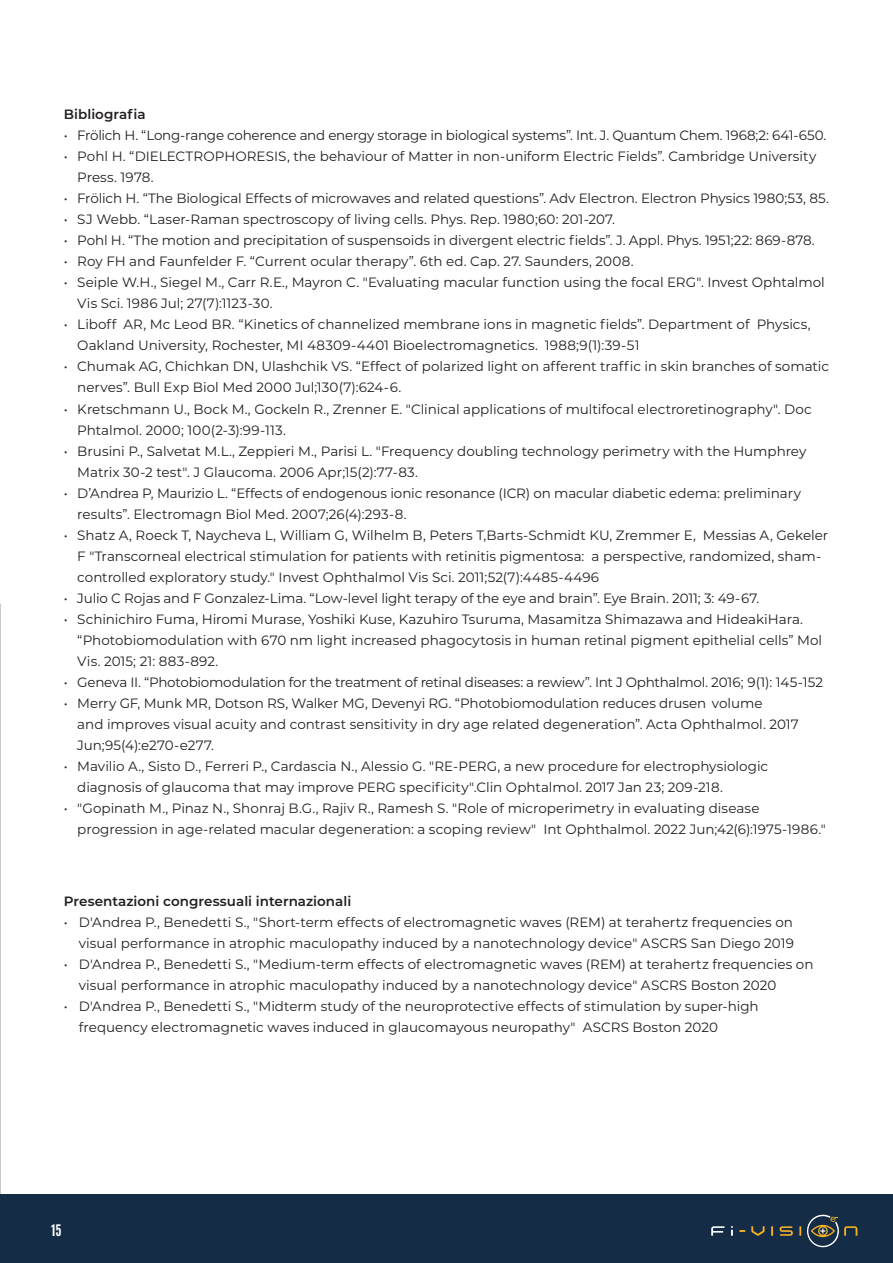
<style>
.page{position:relative;width:893px;height:1263px;background:#fff}
.page>*{position:absolute;margin:0;border:0;box-sizing:border-box;transform-origin:0 0}
.t1{font:13.5px/21px "Montserrat";color:#231f20}
.t2{font:13.5px "Montserrat";letter-spacing:-.02em;color:#231f20}
.t3{font:600 13.5px "Montserrat";color:#231f20}
.t4{font:13.5px "Antonio";color:#fff}
</style>
<div class="page">
<div style="left:0;top:1195px;width:893px;height:68px;background:#152c46"></div>
<svg style="left:711px;top:1226px;width:13px;height:10px"></svg>
<svg style="left:739px;top:1230px;width:6px;height:2px"></svg>
<svg style="left:751px;top:1226px;width:14px;height:10px"></svg>
<svg style="left:771px;top:1226px;width:2px;height:10px"></svg>
<svg style="left:780px;top:1226px;width:13px;height:10px"></svg>
<svg style="left:731px;top:1226px;width:2px;height:10px"></svg>
<svg style="left:799px;top:1214px;width:58px;height:34px"></svg>
<p class="t3" style="left:64px;top:105px;width:83px">Bibliografia</p>
<p class="t2" style="left:64px;top:126px;width:764px">• Frölich H. “Long-range coherence and energy storage in biological systems”. Int. J. Quantum Chem. 1968;2: 641-650.</p>
<p class="t1" style="left:77px;top:146px;width:740px;text-indent:-14px">• Pohl H. “DIELECTROPHORESIS, the behaviour of Matter in non-uniform Electric Fields”. Cambridge University<br>Press. 1978.</p>
<p class="t1" style="left:64px;top:188px;width:767px">• Frölich H. “The Biological Effects of microwaves and related questions”. Adv Electron. Electron Physics 1980;53, 85.</p>
<p class="t1" style="left:64px;top:209px;width:553px">• SJ Webb. “Laser-Raman spectroscopy of living cells. Phys. Rep. 1980;60: 201-207.</p>
<p class="t1" style="left:64px;top:230px;width:752px">• Pohl H. “The motion and precipitation of suspensoids in divergent electric fields”. J. Appl. Phys. 1951;22: 869-878.</p>
<p class="t1" style="left:64px;top:251px;width:571px">• Roy FH and Faunfelder F. “Current ocular therapy”. 6th ed. Cap. 27. Saunders, 2008.</p>
<p class="t1" style="left:77px;top:272px;width:749px;text-indent:-14px">• Seiple W.H., Siegel M., Carr R.E., Mayron C. "Evaluating macular function using the focal ERG". Invest Ophtalmol<br>Vis Sci. 1986 Jul; 27(7):1123-30.</p>
<p class="t1" style="left:77px;top:314px;width:735px;text-indent:-14px">• Liboff AR, Mc Leod BR. “Kinetics of channelized membrane ions in magnetic fields”. Department of Physics,<br>Oakland University, Rochester, MI 48309-4401 Bioelectromagnetics. 1988;9(1):39-51</p>
<p class="t1" style="left:77px;top:356px;width:753px;text-indent:-14px">• Chumak AG, Chichkan DN, Ulashchik VS. “Effect of polarized light on afferent traffic in skin branches of somatic nerves”. Bull Exp Biol Med 2000 Jul;130(7):624-6.</p>
<p class="t1" style="left:77px;top:398px;width:736px;text-indent:-14px">• Kretschmann U., Bock M., Gockeln R., Zrenner E. "Clinical applications of multifocal electroretinography". Doc<br>Phtalmol. 2000; 100(2-3):99-113.</p>
<p class="t1" style="left:77px;top:440px;width:731px;text-indent:-14px">• Brusini P., Salvetat M.L., Zeppieri M., Parisi L. "Frequency doubling technology perimetry with the Humphrey<br>Matrix 30-2 test". J Glaucoma. 2006 Apr;15(2):77-83.</p>
<p class="t1" style="left:77px;top:482px;width:725px;text-indent:-14px">• D’Andrea P, Maurizio L. “Effects of endogenous ionic resonance (ICR) on macular diabetic edema: preliminary results”. Electromagn Biol Med. 2007;26(4):293-8.</p>
<p class="t1" style="left:77px;top:524px;width:753px;text-indent:-14px">• Shatz A, Roeck T, Naycheva L, William G, Wilhelm B, Peters T,Barts-Schmidt KU, Zremmer E, Messias A, Gekeler<br>F "Transcorneal electrical stimulation for patients with retinitis pigmentosa: a perspective, randomized, sham&shy;controlled exploratory study." Invest Ophthalmol Vis Sci. 2011;52(7):4485-4496</p>
<p class="t1" style="left:64px;top:587px;width:697px">• Julio C Rojas and F Gonzalez-Lima. “Low-level light terapy of the eye and brain”. Eye Brain. 2011; 3: 49-67.</p>
<p class="t1" style="left:77px;top:608px;width:746px;text-indent:-14px">• Schinichiro Fuma, Hiromi Murase, Yoshiki Kuse, Kazuhiro Tsuruma, Masamitza Shimazawa and HideakiHara. “Photobiomodulation with 670 nm light increased phagocytosis in human retinal pigment epithelial cells” Mol<br>Vis. 2015; 21: 883-892.</p>
<p class="t2" style="left:64px;top:672px;width:761px">• Geneva II. “Photobiomodulation for the treatment of retinal diseases: a rewiew”. Int J Ophthalmol. 2016; 9(1): 145-152</p>
<p class="t1" style="left:77px;top:692px;width:723px;text-indent:-14px">• Merry GF, Munk MR, Dotson RS, Walker MG, Devenyi RG. “Photobiomodulation reduces drusen volume<br>and improves visual acuity and contrast sensitivity in dry age related degeneration”. Acta Ophthalmol. 2017<br>Jun;95(4):e270-e277.</p>
<p class="t1" style="left:77px;top:755px;width:692px;text-indent:-14px">• Mavilio A., Sisto D., Ferreri P., Cardascia N., Alessio G. "RE-PERG, a new procedure for electrophysiologic diagnosis of glaucoma that may improve PERG specificity".Clin Ophtalmol. 2017 Jan 23; 209-218.</p>
<p class="t1" style="left:77px;top:797px;width:750px;text-indent:-14px">• "Gopinath M., Pinaz N., Shonraj B.G., Rajiv R., Ramesh S. "Role of microperimetry in evaluating disease progression in age-related macular degeneration: a scoping review" Int Ophthalmol. 2022 Jun;42(6):1975-1986."</p>
<p class="t3" style="left:64px;top:892px;width:289px">Presentazioni congressuali internazionali</p>
<p class="t1" style="left:64px;top:911px;width:732px;text-align:right">• D'Andrea P., Benedetti S., "Short-term effects of electromagnetic waves (REM) at terahertz frequencies on visual performance in atrophic maculopathy induced by a nanotechnology device" ASCRS San Diego 2019</p>
<p class="t1" style="left:79px;top:953px;width:736px;text-indent:-15px">• D'Andrea P., Benedetti S., "Medium-term effects of electromagnetic waves (REM) at terahertz frequencies on visual performance in atrophic maculopathy induced by a nanotechnology device" ASCRS Boston 2020</p>
<p class="t1" style="left:79px;top:995px;width:681px;text-indent:-15px">• D'Andrea P., Benedetti S., "Midterm study of the neuroprotective effects of stimulation by super-high frequency electromagnetic waves induced in glaucomayous neuropathy" ASCRS Boston 2020</p>
<p class="t4" style="left:51px;top:1221px;width:12px">15</p>
</div>
